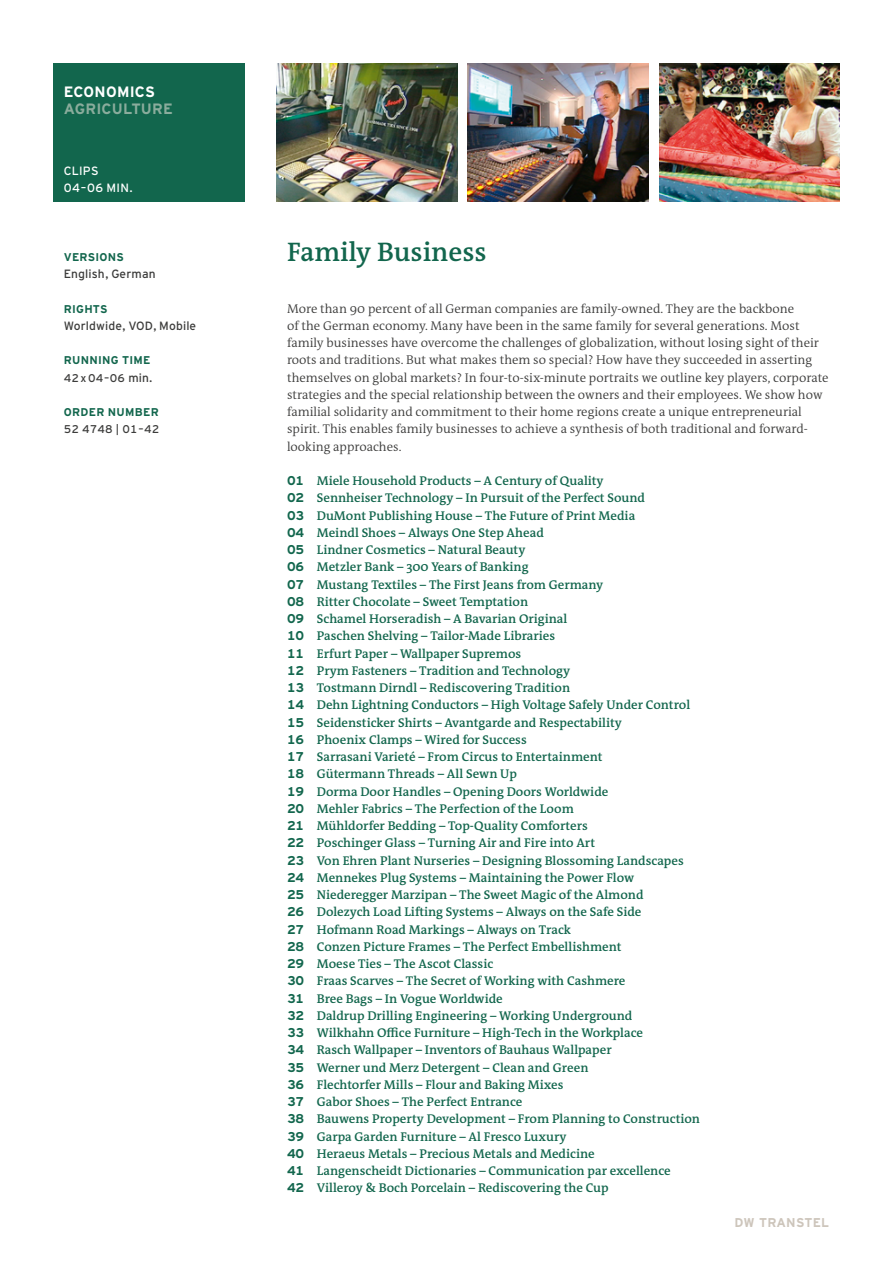
<style>
.page{position:relative;width:893px;height:1263px;background:#fff}
.page>*{position:absolute;margin:0;border:0;box-sizing:border-box;transform-origin:0 0}
.t1{font:600 27px "DW The Antiqua B W6";color:#12664d}
.t2{font:700 15px "Interstate DW";letter-spacing:.01em;color:#8aac9c}
.t3{font:700 15px "Interstate DW";letter-spacing:.015em;color:#fff}
.t4{font:600 12.75px/17.2px "DW The Antiqua B W6";color:#12664d}
.t5{font:300 12.75px/17.2px "DW The Antiqua B W4";color:#3c3c3b}
.t6{font:700 12.75px "Interstate DW Line";letter-spacing:.02em;color:#cdc5bb}
.t7{font:12px "Interstate DW";letter-spacing:.01em;color:#3c3c3b}
.t8{font:12px/17.2px "Interstate DW";letter-spacing:.025em;color:#fff}
.t9{font:700 11.25px "Interstate DW";letter-spacing:.025em;color:#12664d}
.t10{font:11.25px "Interstate DW Line";letter-spacing:.01em;color:#3c3c3b}
.s1{font-size:12px}
.s2{font-family:"Interstate DW Line";font-weight:700}
</style>
<div class="page">
<div style="left:53px;top:64px;width:191px;height:138px;background:#12664d"></div>
<img style="left:276px;top:64px;width:181px;height:138px">
<img style="left:468px;top:64px;width:180px;height:138px">
<img style="left:659px;top:64px;width:181px;height:138px">
<p class="t3" style="left:64px;top:83px;width:93px">ECONOMICS</p>
<p class="t2" style="left:64px;top:100px;width:111px">AGRICULTURE</p>
<p class="t8" style="left:64px;top:162px;width:70px">CLIPS<br>04–06 MIN.</p>
<p class="t9" style="left:64px;top:251px;width:62px">VERSIONS</p>
<p class="t7" style="left:64px;top:267px;width:93px">English, German</p>
<p class="t9" style="left:64px;top:302px;width:45px">RIGHTS</p>
<p class="t7" style="left:64px;top:319px;width:134px">Worldwide, VOD, Mobile</p>
<p class="t9" style="left:64px;top:354px;width:88px">RUNNING TIME</p>
<p class="t10" style="left:64px;top:371px;width:90px">42 x 04–06 <span class="s1">min.</span></p>
<p class="t9" style="left:64px;top:406px;width:97px">ORDER NUMBER</p>
<p class="t10" style="left:64px;top:423px;width:97px">52 4748 | 01–42</p>
<h1 class="t1" style="left:287px;top:234px;width:201px">Family Business</h1>
<p class="t5" style="left:287px;top:300px;width:543px">More than 90 percent of all German companies are family-owned. They are the backbone<br>of the German economy. Many have been in the same family for several generations. Most family businesses have overcome the challenges of globalization, without losing sight of their roots and traditions. But what makes them so special? How have they succeeded in asserting themselves on global markets? In four-to-six-minute portraits we outline key players, corporate strategies and the special relationship between the owners and their employees. We show how familial solidarity and commitment to their home regions create a unique entrepreneurial spirit. This enables family businesses to achieve a synthesis of both traditional and forward&shy;looking approaches.</p>
<p class="t4" style="left:287px;top:472px;width:415px"><span class="s2">01</span> Miele Household Products – A Century of Quality<br><span class="s2">02</span> Sennheiser Technology – In Pursuit of the Perfect Sound<br><span class="s2">03</span> DuMont Publishing House – The Future of Print Media<br><span class="s2">04</span> Meindl Shoes – Always One Step Ahead<br><span class="s2">05</span> Lindner Cosmetics – Natural Beauty<br><span class="s2">06</span> Metzler Bank – 300 Years of Banking<br><span class="s2">07</span> Mustang Textiles – The First Jeans from Germany<br><span class="s2">08</span> Ritter Chocolate – Sweet Temptation<br><span class="s2">09</span> Schamel Horseradish – A Bavarian Original<br><span class="s2">10</span> Paschen Shelving – Tailor-Made Libraries<br><span class="s2">11</span> Erfurt Paper – Wallpaper Supremos<br><span class="s2">12</span> Prym Fasteners – Tradition and Technology<br><span class="s2">13</span> Tostmann Dirndl – Rediscovering Tradition<br><span class="s2">14</span> Dehn Lightning Conductors – High Voltage Safely Under Control <span class="s2">15</span> Seidensticker Shirts – Avantgarde and Respectability<br><span class="s2">16</span> Phoenix Clamps – Wired for Success<br><span class="s2">17</span> Sarrasani Varieté – From Circus to Entertainment<br><span class="s2">18</span> Gütermann Threads – All Sewn Up<br><span class="s2">19</span> Dorma Door Handles – Opening Doors Worldwide<br><span class="s2">20</span> Mehler Fabrics – The Perfection of the Loom<br><span class="s2">21</span> Mühldorfer Bedding – Top-Quality Comforters<br><span class="s2">22</span> Poschinger Glass – Turning Air and Fire into Art<br><span class="s2">23</span> Von Ehren Plant Nurseries – Designing Blossoming Landscapes <span class="s2">24</span> Mennekes Plug Systems – Maintaining the Power Flow<br><span class="s2">25</span> Niederegger Marzipan – The Sweet Magic of the Almond<br><span class="s2">26</span> Dolezych Load Lifting Systems – Always on the Safe Side<br><span class="s2">27</span> Hofmann Road Markings – Always on Track<br><span class="s2">28</span> Conzen Picture Frames – The Perfect Embellishment<br><span class="s2">29</span> Moese Ties – The Ascot Classic<br><span class="s2">30</span> Fraas Scarves – The Secret of Working with Cashmere<br><span class="s2">31</span> Bree Bags – In Vogue Worldwide<br><span class="s2">32</span> Daldrup Drilling Engineering – Working Underground<br><span class="s2">33</span> Wilkhahn Office Furniture – High-Tech in the Workplace<br><span class="s2">34</span> Rasch Wallpaper – Inventors of Bauhaus Wallpaper<br><span class="s2">35</span> Werner und Merz Detergent – Clean and Green<br><span class="s2">36</span> Flechtorfer Mills – Flour and Baking Mixes<br><span class="s2">37</span> Gabor Shoes – The Perfect Entrance<br><span class="s2">38</span> Bauwens Property Development – From Planning to Construction <span class="s2">39</span> Garpa Garden Furniture – Al Fresco Luxury<br><span class="s2">40</span> Heraeus Metals – Precious Metals and Medicine<br><span class="s2">41</span> Langenscheidt Dictionaries – Communication par excellence<br><span class="s2">42</span> Villeroy &amp; Boch Porcelain – Rediscovering the Cup</p>
<p class="t6" style="left:735px;top:1215px;width:96px">DW TRANSTEL</p>
</div>
